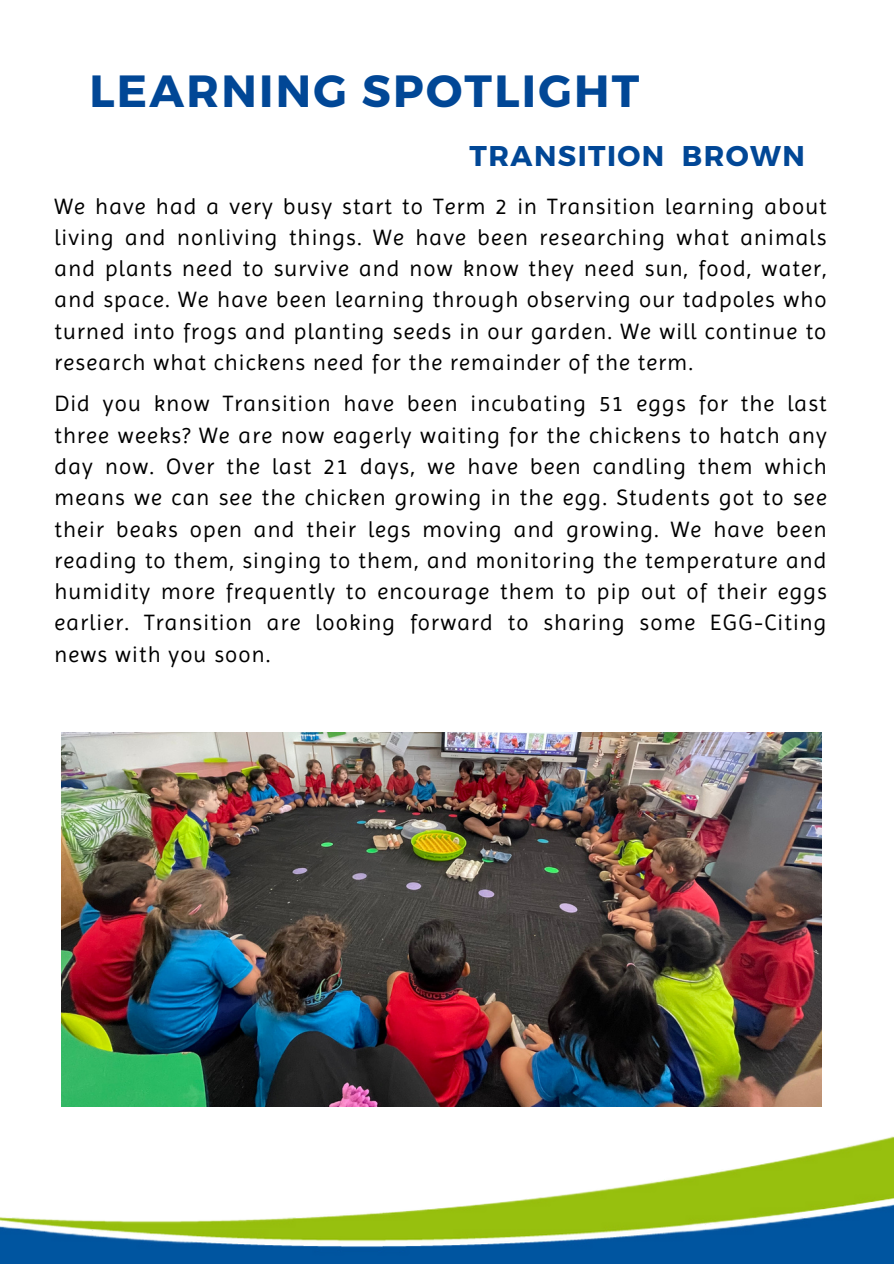
<style>
.page{position:relative;width:894px;height:1264px;background:#fff}
.page>*{position:absolute;margin:0;border:0;box-sizing:border-box;transform-origin:0 0}
.t1{font:700 45px "Montserrat";letter-spacing:.05em;color:#014796}
.t2{font:700 28.5px "Montserrat";letter-spacing:.05em;color:#014796}
.t3{font:22.5px/31.3px "Imprima";letter-spacing:.05em;color:#000;text-align:justify}
</style>
<div class="page">
<img style="left:0;top:1136px;width:893px;height:127px">
<img style="left:61px;top:733px;width:760px;height:373px">
<p class="t1" style="left:89px;top:62px;width:551px">LEARNING SPOTLIGHT</p>
<p class="t2" style="left:469px;top:137px;width:337px">TRANSITION BROWN</p>
<p class="t3" style="left:55px;top:190px;width:773px">We have had a very busy start to Term 2 in Transition learning about living and nonliving things. We have been researching what animals and plants need to survive and now know they need sun, food, water, and space. We have been learning through observing our tadpoles who turned into frogs and planting seeds in our garden. We will continue to research what chickens need for the remainder of the term.</p>
<p class="t3" style="left:55px;top:388px;width:773px">Did you know Transition have been incubating 51 eggs for the last three weeks? We are now eagerly waiting for the chickens to hatch any day now. Over the last 21 days, we have been candling them which means we can see the chicken growing in the egg. Students got to see their beaks open and their legs moving and growing. We have been reading to them, singing to them, and monitoring the temperature and humidity more frequently to encourage them to pip out of their eggs earlier. Transition are looking forward to sharing some EGG-Citing news with you soon.</p>
</div>
